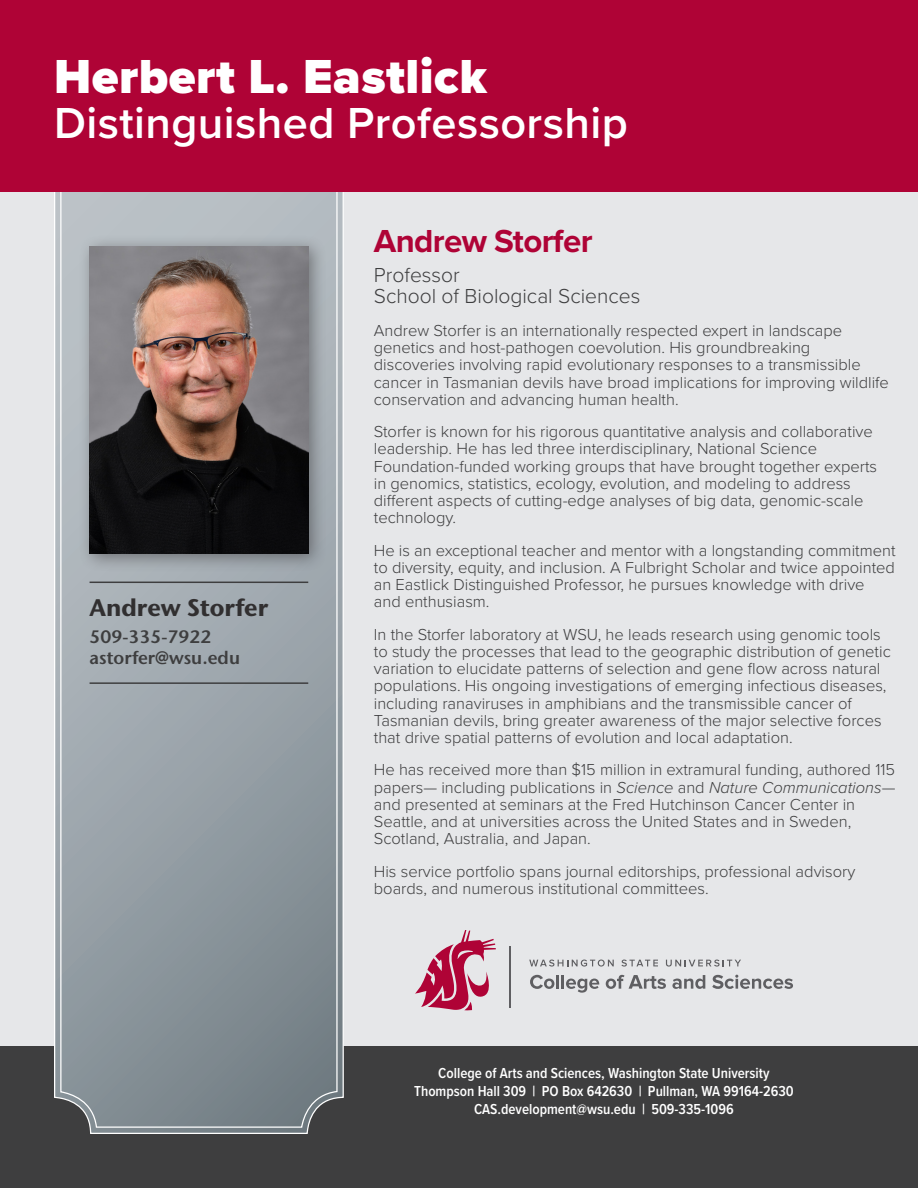
<style>
.page{position:relative;width:918px;height:1188px;background:#fff}
.page>*{position:absolute;margin:0;border:0;box-sizing:border-box;transform-origin:0 0}
.Professorship_Title{font:900 49.5px "Proxima Nova";letter-spacing:.01em;color:#fff}
.Professorship_Title-2{font:600 45px "Proxima Nova";letter-spacing:.01em;color:#fff}
.Name{font:700 33px "Proxima Nova";letter-spacing:-.02em;color:#af0336}
.t1{font:700 24px "Stone Sans IIITC Std";color:#312f30}
.Title_Dept{font:300 21px/21px "Proxima Nova";color:#3e3e3f}
.t2{font:600 18px "Stone Sans IIITC Std";color:#3e3e3f}
.Para-text{font:300 16.5px/17.2px "Proxima Nova";color:#3e3e3f}
.t3{font:600 15px/18px "Proxima Nova Cond";color:#fff;text-align:center}
.s1{font-style:italic}
</style>
<div class="page">
<div style="left:0;top:192px;width:918px;height:855px;background:#e6e7e9"></div>
<div style="left:0;top:1047px;width:918px;height:141px;background:#3e3e3f"></div>
<svg style="left:53px;top:192px;width:292px;height:942px;background:#98a1a7"></svg>
<div style="left:0;top:0;width:918px;height:192px;background:#af0336"></div>
<div style="left:78px;top:234px;width:249px;height:338px;background:#231f20;opacity:.45"></div>
<img style="left:90px;top:246px;width:218px;height:308px">
<hr style="left:90px;top:582px;width:218px;height:1px;background:#3e3e3f">
<hr style="left:90px;top:682px;width:218px;height:2px;background:#3e3e3f">
<svg style="left:415px;top:930px;width:81px;height:80px;background:#cf899f"></svg>
<hr style="left:509px;top:946px;width:2px;height:62px;background:#5f5f62">
<svg style="left:530px;top:975px;width:24px;height:14px"></svg>
<hr style="left:556px;top:975px;width:3px;height:14px;background:#5f5f62">
<svg style="left:562px;top:975px;width:37px;height:18px"></svg>
<svg style="left:606px;top:975px;width:60px;height:14px"></svg>
<svg style="left:672px;top:975px;width:33px;height:14px"></svg>
<svg style="left:712px;top:975px;width:81px;height:14px"></svg>
<svg style="left:529px;top:960px;width:85px;height:7px"></svg>
<svg style="left:621px;top:960px;width:37px;height:7px"></svg>
<svg style="left:666px;top:960px;width:75px;height:7px"></svg>
<p class="Professorship_Title" style="left:54px;top:40px;width:435px">Herbert L. Eastlick</p>
<p class="Professorship_Title-2" style="left:54px;top:89px;width:575px">Distinguished Professorship</p>
<p class="t1" style="left:90px;top:592px;width:180px">Andrew Storfer</p>
<p class="t2" style="left:90px;top:625px;width:124px">509-335-7922</p>
<p class="t2" style="left:90px;top:646px;width:152px">astorfer@wsu.edu</p>
<p class="Name" style="left:374px;top:216px;width:220px">Andrew Storfer</p>
<p class="Title_Dept" style="left:374px;top:263px;width:268px">Professor<br>School of Biological Sciences</p>
<p class="Para-text" style="left:374px;top:321px;width:517px">Andrew Storfer is an internationally respected expert in landscape genetics and host-pathogen coevolution. His groundbreaking discoveries involving rapid evolutionary responses to a transmissible cancer in Tasmanian devils have broad implications for improving wildlife conservation and advancing human health.</p>
<p class="Para-text" style="left:374px;top:422px;width:505px">Storfer is known for his rigorous quantitative analysis and collaborative leadership. He has led three interdisciplinary, National Science Foundation-funded working groups that have brought together experts in genomics, statistics, ecology, evolution, and modeling to address different aspects of cutting-edge analyses of big data, genomic-scale technology.</p>
<p class="Para-text" style="left:374px;top:541px;width:523px">He is an exceptional teacher and mentor with a longstanding commitment to diversity, equity, and inclusion. A Fulbright Scholar and twice appointed an Eastlick Distinguished Professor, he pursues knowledge with drive and enthusiasm.</p>
<p class="Para-text" style="left:374px;top:625px;width:519px">In the Storfer laboratory at WSU, he leads research using genomic tools to study the processes that lead to the geographic distribution of genetic variation to elucidate patterns of selection and gene flow across natural populations. His ongoing investigations of emerging infectious diseases, including ranaviruses in amphibians and the transmissible cancer of Tasmanian devils, bring greater awareness of the major selective forces that drive spatial patterns of evolution and local adaptation.</p>
<p class="Para-text" style="left:374px;top:760px;width:523px">He has received more than $15 million in extramural funding, authored 115 papers— including publications in <span class="s1">Science</span> and <span class="s1">Nature Communications</span>— and presented at seminars at the Fred Hutchinson Cancer Center in Seattle, and at universities across the United States and in Sweden, Scotland, Australia, and Japan.</p>
<p class="Para-text" style="left:374px;top:862px;width:483px">His service portfolio spans journal editorships, professional advisory boards, and numerous institutional committees.</p>
<p class="t3" style="left:414px;top:1064px;width:381px">College of Arts and Sciences, Washington State University<br>Thompson Hall 309 | PO Box 642630 | Pullman, WA 99164-2630<br>CAS.development@wsu.edu | 509-335-1096</p>
</div>
